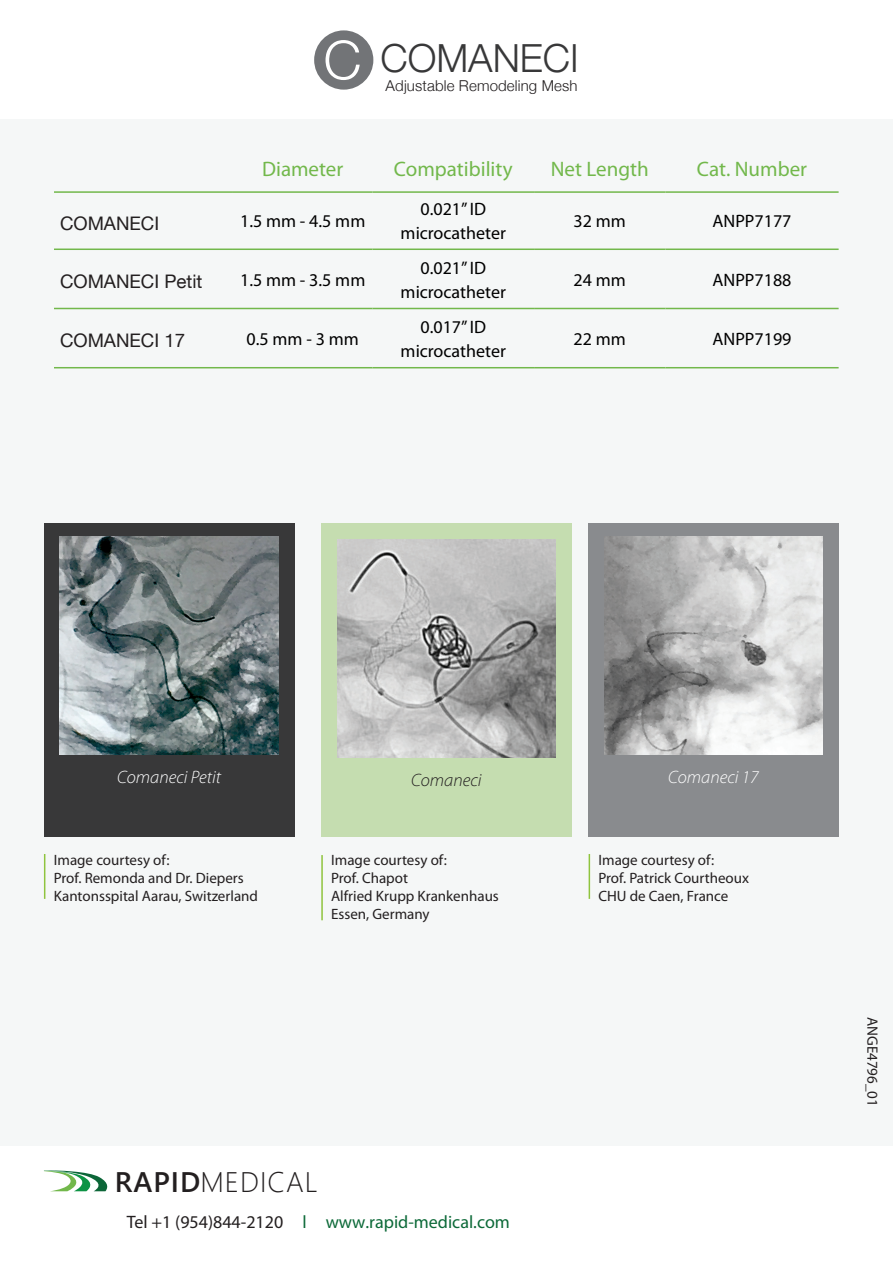
<style>
.page{position:relative;width:893px;height:1263px;background:#fff}
.page>*{position:absolute;margin:0;border:0;box-sizing:border-box;transform-origin:0 0}
.t1{font:300 53.85px "Helvetica Neue";color:#fff}
.t2{font:300 38.7px "Helvetica Neue";color:#383839}
.t3{font:300 28.2px "Segoe UI";letter-spacing:.035em;color:#231f20}
.t4{font:21px "Myriad Pro";color:#72b84b}
.t5{font:18.75px "Helvetica Neue";color:#231f20}
.t6{font:18px/24px "Myriad Pro";color:#000;text-align:center}
.t7{font:18px "Myriad Pro";color:#0c6938}
.t8{font:italic 300 18px "Myriad Pro";color:#fff}
.t9{font:italic 300 18px "Myriad Pro";color:#231f20}
.t10{font:15px/18px "Myriad Pro";color:#231f20}
.t11{font:300 15px "Helvetica Neue";letter-spacing:.01em;color:#231f20}
.s1{font-weight:600}
.s2{color:#231f20}
</style>
<div class="page">
<div style="left:0;top:119px;width:893px;height:1026px;background:#f5f7f7"></div>
<hr style="left:54px;top:191px;width:179px;height:2px;background:#72b84b">
<hr style="left:233px;top:191px;width:139px;height:2px;background:#72b84b">
<hr style="left:372px;top:191px;width:162px;height:2px;background:#72b84b">
<hr style="left:534px;top:191px;width:131px;height:2px;background:#72b84b">
<hr style="left:665px;top:191px;width:174px;height:2px;background:#72b84b">
<hr style="left:54px;top:248px;width:179px;height:2px;background:#72b84b">
<hr style="left:233px;top:248px;width:139px;height:2px;background:#72b84b">
<hr style="left:372px;top:248px;width:162px;height:2px;background:#72b84b">
<hr style="left:534px;top:248px;width:131px;height:2px;background:#72b84b">
<hr style="left:665px;top:248px;width:174px;height:2px;background:#72b84b">
<hr style="left:54px;top:308px;width:179px;height:1px;background:#72b84b">
<hr style="left:233px;top:308px;width:139px;height:1px;background:#72b84b">
<hr style="left:372px;top:308px;width:162px;height:1px;background:#72b84b">
<hr style="left:534px;top:308px;width:131px;height:1px;background:#72b84b">
<hr style="left:665px;top:308px;width:174px;height:1px;background:#72b84b">
<hr style="left:54px;top:367px;width:179px;height:1px;background:#72b84b">
<hr style="left:233px;top:367px;width:139px;height:1px;background:#72b84b">
<hr style="left:372px;top:367px;width:162px;height:1px;background:#72b84b">
<hr style="left:534px;top:367px;width:131px;height:1px;background:#72b84b">
<hr style="left:665px;top:367px;width:174px;height:1px;background:#72b84b">
<div style="left:44px;top:523px;width:250px;height:314px;background:#383839"></div>
<div style="left:321px;top:523px;width:251px;height:314px;background:#c5ddb0"></div>
<div style="left:589px;top:523px;width:250px;height:314px;background:#898b8e"></div>
<img style="left:60px;top:536px;width:218px;height:219px">
<img style="left:604px;top:536px;width:219px;height:219px">
<img style="left:337px;top:539px;width:219px;height:219px">
<hr style="left:589px;top:854px;width:1px;height:45px;background:#8fc43e">
<hr style="left:321px;top:855px;width:2px;height:65px;background:#8fc43e">
<hr style="left:44px;top:854px;width:1px;height:45px;background:#8fc43e">
<div style="left:314px;top:30px;width:59px;height:60px;background:#727477;border-radius:50%"></div>
<svg style="left:44px;top:1170px;width:64px;height:21px"></svg>
<h1 class="t1" style="left:323px;top:17px;width:39px">C</h1>
<h2 class="t2" style="left:380px;top:27px;width:200px">COMANECI</h2>
<p class="t11" style="left:386px;top:74px;width:193px">Adjustable Remodeling Mesh</p>
<h3 class="t4" style="left:262px;top:157px;width:83px">Diameter</h3>
<h3 class="t4" style="left:394px;top:157px;width:120px">Compatibility</h3>
<h3 class="t4" style="left:551px;top:157px;width:99px">Net Length</h3>
<h3 class="t4" style="left:697px;top:157px;width:112px">Cat. Number</h3>
<p class="t5" style="left:60px;top:209px;width:101px">COMANECI</p>
<p class="t6" style="left:240px;top:210px;width:127px">1.5 mm - 4.5 mm</p>
<p class="t6" style="left:401px;top:198px;width:107px">0.021” ID microcatheter</p>
<p class="t6" style="left:574px;top:210px;width:54px">32 mm</p>
<p class="t6" style="left:712px;top:210px;width:80px">ANPP7177</p>
<p class="t5" style="left:60px;top:268px;width:144px">COMANECI Petit</p>
<p class="t6" style="left:240px;top:268px;width:127px">1.5 mm - 3.5 mm</p>
<p class="t6" style="left:401px;top:256px;width:107px">0.021” ID microcatheter</p>
<p class="t6" style="left:574px;top:268px;width:54px">24 mm</p>
<p class="t6" style="left:712px;top:268px;width:80px">ANPP7188</p>
<p class="t5" style="left:60px;top:327px;width:127px">COMANECI 17</p>
<p class="t6" style="left:247px;top:327px;width:114px">0.5 mm - 3 mm</p>
<p class="t6" style="left:401px;top:315px;width:107px">0.017” ID microcatheter</p>
<p class="t6" style="left:574px;top:327px;width:54px">22 mm</p>
<p class="t6" style="left:712px;top:327px;width:80px">ANPP7199</p>
<p class="t8" style="left:117px;top:768px;width:105px">Comaneci Petit</p>
<p class="t9" style="left:411px;top:770px;width:72px">Comaneci</p>
<p class="t8" style="left:668px;top:768px;width:92px">Comaneci 17</p>
<p class="t10" style="left:54px;top:851px;width:206px">Image courtesy of:<br>Prof. Remonda and Dr. Diepers<br>Kantonsspital Aarau, Switzerland</p>
<p class="t10" style="left:331px;top:851px;width:169px">Image courtesy of:<br>Prof. Chapot<br>Alfried Krupp Krankenhaus<br>Essen, Germany</p>
<p class="t10" style="left:598px;top:851px;width:152px">Image courtesy of:<br>Prof. Patrick Courtheoux<br>CHU de Caen, France</p>
<h3 class="t3" style="left:115px;top:1161px;width:204px"><span class="s1">RAPID</span>MEDICAL</h3>
<p class="t7" style="left:127px;top:1212px;width:385px"><span class="s2">Tel +1 (954)844-2120</span> l www.rapid-medical.com</p>
<p class="t10" style="left:881px;top:1017px;width:91px;rotate:90deg">ANGE4796_01</p>
</div>
